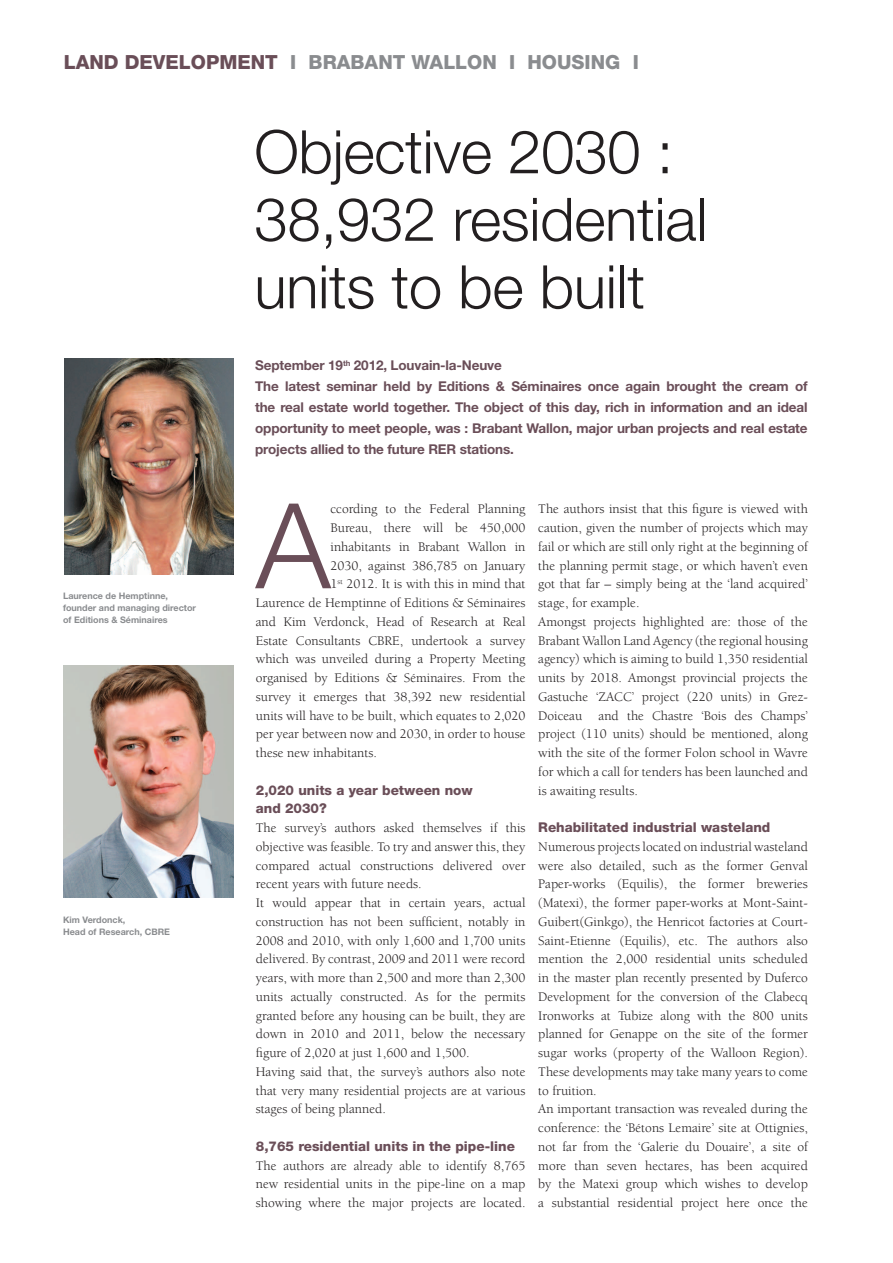
<style>
.page{position:relative;width:893px;height:1263px;background:#fff}
.page>*{position:absolute;margin:0;border:0;box-sizing:border-box;transform-origin:0 0}
.t1{font:300 118.5px "Helvetica Neue LT";color:#6a4e58}
.t2{font:300 60px/67.5px "Helvetica Neue LT";letter-spacing:-.005em;color:#231f20}
.t3{font:800 19.5px "Helvetica Neue LT";color:#8a8c8f}
.t4{font:13.5px/18.8px "Berkeley LT";color:#231f20}
.t5{font:700 13.5px/21px "Helvetica Neue LT";letter-spacing:-.01em;color:#6a4e58}
.t6{font:800 13.5px/18.8px "Helvetica Neue LT";color:#6a4e58}
.t7{font:700 9px/12px "Helvetica Neue LT";color:#8a8c8f}
.s1{color:#6a4e58}
</style>
<div class="page">
<img style="left:64px;top:665px;width:169px;height:232px">
<img style="left:65px;top:359px;width:169px;height:215px">
<h3 class="t3" style="left:64px;top:50px;width:576px"><span class="s1">Land Development</span> I Brabant Wallon I HOUSING I</h3>
<h2 class="t2" style="left:254px;top:117px;width:454px">Objective 2030 :<br>38,932 residential units to be built</h2>
<p class="t7" style="left:63px;top:590px;width:134px">Laurence de Hemptinne, founder and managing director of Editions &amp; Séminaires</p>
<p class="t7" style="left:63px;top:914px;width:109px">Kim Verdonck,<br>Head of Research, CBRE</p>
<p class="t5" style="left:255px;top:355px;width:554px">September 19<sup>th</sup> 2012, Louvain-la-Neuve<br>The latest seminar held by Editions &amp; Séminaires once again brought the cream of the real estate world together. The object of this day, rich in information and an ideal opportunity to meet people, was : Brabant Wallon, major urban projects and real estate projects allied to the future RER stations.</p>
<h1 class="t1" style="left:256px;top:474px;width:76px">A</h1>
<p class="t4" style="left:331px;top:500px;width:196px">ccording to the Federal Planning</p>
<p class="t4" style="left:331px;top:519px;width:196px">Bureau, there will be 450,000</p>
<p class="t4" style="left:331px;top:537px;width:196px">inhabitants in Brabant Wallon in</p>
<p class="t4" style="left:331px;top:556px;width:196px">2030, against 386,785 on January</p>
<p class="t4" style="left:331px;top:575px;width:196px">1<sup>st</sup> 2012. It is with this in mind that</p>
<p class="t4" style="left:256px;top:594px;width:271px">Laurence de Hemptinne of Editions &amp; Séminaires</p>
<p class="t4" style="left:256px;top:612px;width:271px">and Kim Verdonck, Head of Research at Real</p>
<p class="t4" style="left:256px;top:631px;width:271px">Estate Consultants CBRE, undertook a survey</p>
<p class="t4" style="left:256px;top:650px;width:271px">which was unveiled during a Property Meeting</p>
<p class="t4" style="left:256px;top:669px;width:271px">organised by Editions &amp; Séminaires. From the</p>
<p class="t4" style="left:256px;top:687px;width:271px">survey it emerges that 38,392 new residential</p>
<p class="t4" style="left:256px;top:706px;width:271px">units will have to be built, which equates to 2,020</p>
<p class="t4" style="left:256px;top:725px;width:271px">per year between now and 2030, in order to house</p>
<p class="t4" style="left:256px;top:744px;width:122px">these new inhabitants.</p>
<p class="t6" style="left:256px;top:780px;width:218px">2,020 units a year between now and 2030?</p>
<p class="t4" style="left:256px;top:819px;width:271px">The survey’s authors asked themselves if this objective was feasible. To try and answer this, they compared actual constructions delivered over recent years with future needs.<br>It would appear that in certain years, actual construction has not been sufficient, notably in 2008 and 2010, with only 1,600 and 1,700 units delivered. By contrast, 2009 and 2011 were record years, with more than 2,500 and more than 2,300 units actually constructed. As for the permits granted before any housing can be built, they are down in 2010 and 2011, below the necessary figure of 2,020 at just 1,600 and 1,500.<br>Having said that, the survey’s authors also note that very many residential projects are at various stages of being planned.</p>
<p class="t6" style="left:256px;top:1137px;width:261px">8,765 residential units in the pipe-line</p>
<p class="t4" style="left:256px;top:1156px;width:271px;text-align:justify">The authors are already able to identify 8,765 new residential units in the pipe-line on a map showing where the major projects are located.</p>
<p class="t4" style="left:538px;top:500px;width:271px">The authors insist that this figure is viewed with caution, given the number of projects which may fail or which are still only right at the beginning of the planning permit stage, or which haven’t even got that far – simply being at the ‘land acquired’ stage, for example.<br>Amongst projects highlighted are: those of the Brabant Wallon Land Agency (the regional housing agency) which is aiming to build 1,350 residential units by 2018. Amongst provincial projects the Gastuche ‘ZACC’ project (220 units) in Grez-Doiceau and the Chastre ‘Bois des Champs’ project (110 units) should be mentioned, along with the site of the former Folon school in Wavre for which a call for tenders has been launched and is awaiting results.</p>
<p class="t6" style="left:538px;top:818px;width:234px">Rehabilitated industrial wasteland</p>
<p class="t4" style="left:538px;top:837px;width:271px">Numerous projects located on industrial wasteland were also detailed, such as the former Genval Paper-works (Equilis), the former breweries (Matexi), the former paper-works at Mont-Saint-Guibert(Ginkgo), the Henricot factories at Court-Saint-Etienne (Equilis), etc. The authors also mention the 2,000 residential units scheduled in the master plan recently presented by Duferco Development for the conversion of the Clabecq Ironworks at Tubize along with the 800 units planned for Genappe on the site of the former sugar works (property of the Walloon Region).<br>These developments may take many years to come to fruition.<br>An important transaction was revealed during the conference: the ‘Bétons Lemaire’ site at Ottignies, not far from the ‘Galerie du Douaire’, a site of more than seven hectares, has been acquired by the Matexi group which wishes to develop a substantial residential project here once the</p>
</div>
